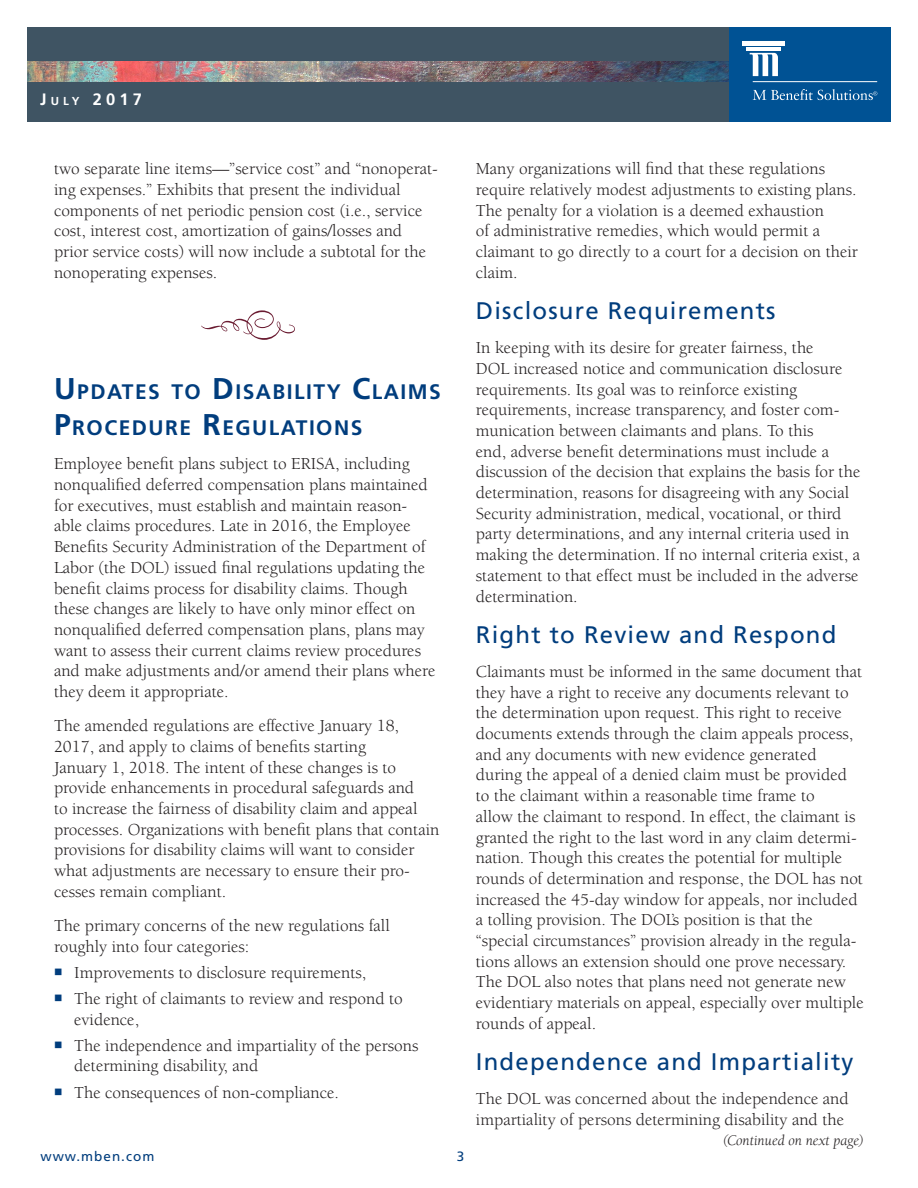
<style>
.page{position:relative;width:918px;height:1188px;background:#fff}
.page>*{position:absolute;margin:0;border:0;box-sizing:border-box;transform-origin:0 0}
.Flourish{font:72px "Type Embellishments Three Plain";color:#6a1b31}
.Subhead_1{font:24px "Frutiger LT Std";letter-spacing:.05em;color:#013d7d}
.Heading{font:700 21px/36px "Frutiger LT Std";letter-spacing:.07em;color:#013d7d}
.Body_Text{font:17.25px/20.7px "Berkeley Std";color:#231f20}
.Body_Before_Bullets{font:17.25px/20.7px "Berkeley Std";color:#231f20}
.t1{font:700 16.5px "Frutiger LT Std";color:#fff}
.Continued_on_next_pa{font:italic 15px "Berkeley Std";color:#231f20}
.t2{font:13.5px "Frutiger LT Std";letter-spacing:.075em;color:#013d7d}
.s1{font-size:11.55px}
.s2{font-size:30px}
</style>
<div class="page">
<div style="left:27px;top:27px;width:729px;height:95px;background:#3f5463"></div>
<img style="left:27px;top:61px;width:702px;height:21px">
<div style="left:729px;top:27px;width:162px;height:95px;background:#005294"></div>
<svg style="left:753px;top:89px;width:124px;height:11px"></svg>
<hr style="left:753px;top:81px;width:124px;height:1px;background:#fff">
<hr style="left:743px;top:41px;width:42px;height:4px;background:#fff">
<hr style="left:747px;top:47px;width:34px;height:3px;background:#fff">
<svg style="left:750px;top:53px;width:28px;height:23px"></svg>
<p class="t1" style="left:40px;top:89px;width:103px">J<span class="s1">ULY</span> 2017</p>
<p class="Body_Text" style="left:54px;top:159px;width:386px">two separate line items—”service cost” and “nonoperat&shy;ing expenses.” Exhibits that present the individual components of net periodic pension cost (i.e., service cost, interest cost, amortization of gains/losses and prior service costs) will now include a subtotal for the nonoperating expenses.</p>
<p class="Flourish" style="left:198px;top:297px;width:102px">[</p>
<p class="Heading" style="left:212px;top:374px;width:36px"><span class="s2">D</span> ISABI</p>
<p class="Heading" style="left:54px;top:374px;width:345px;text-indent:240px">LITY <span class="s2">C</span>LAIMS<br><span class="s2">P</span>ROCEDURE <span class="s2">R</span>EGULATIONS</p>
<p class="Body_Text" style="left:54px;top:454px;width:383px">Employee benefit plans subject to ERISA, including nonqualified deferred compensation plans maintained for executives, must establish and maintain reason&shy;able claims procedures. Late in 2016, the Employee Benefits Security Administration of the Department of Labor (the DOL) issued final regulations updating the benefit claims process for disability claims. Though these changes are likely to have only minor effect on nonqualified deferred compensation plans, plans may want to assess their current claims review procedures and make adjustments and/or amend their plans where they deem it appropriate.</p>
<p class="Body_Text" style="left:54px;top:716px;width:387px">The amended regulations are effective January 18, 2017, and apply to claims of benefits starting<br>January 1, 2018. The intent of these changes is to provide enhancements in procedural safeguards and<br>to increase the fairness of disability claim and appeal processes. Organizations with benefit plans that contain provisions for disability claims will want to consider what adjustments are necessary to ensure their pro&shy;cesses remain compliant.</p>
<p class="Body_Before_Bullets" style="left:54px;top:916px;width:337px">The primary concerns of the new regulations fall roughly into four categories:</p>
<p class="Body_Text" style="left:74px;top:962px;width:294px">Improvements to disclosure requirements,</p>
<p class="Body_Text" style="left:74px;top:988px;width:330px">The right of claimants to review and respond to evidence,</p>
<p class="Body_Text" style="left:74px;top:1035px;width:346px">The independence and impartiality of the persons determining disability, and</p>
<p class="Body_Text" style="left:74px;top:1082px;width:266px">The consequences of non-compliance.</p>
<p class="Heading" style="left:54px;top:374px;width:148px"><span class="s2">U</span> PDATES TO</p>
<p class="t2" style="left:40px;top:1148px;width:115px">www.mben.com</p>
<p class="t2" style="left:457px;top:1148px;width:9px">3</p>
<p class="Body_Text" style="left:476px;top:159px;width:384px">Many organizations will find that these regulations require relatively modest adjustments to existing plans.<br>The penalty for a violation is a deemed exhaustion<br>of administrative remedies, which would permit a claimant to go directly to a court for a decision on their claim.</p>
<p class="Subhead_1" style="left:476px;top:296px;width:301px">Disclosure Requirements</p>
<p class="Body_Text" style="left:476px;top:338px;width:386px">In keeping with its desire for greater fairness, the<br>DOL increased notice and communication disclosure requirements. Its goal was to reinforce existing requirements, increase transparency, and foster com&shy;munication between claimants and plans. To this<br>end, adverse benefit determinations must include a discussion of the decision that explains the basis for the determination, reasons for disagreeing with any Social Security administration, medical, vocational, or third party determinations, and any internal criteria used in making the determination. If no internal criteria exist, a statement to that effect must be included in the adverse determination.</p>
<p class="Subhead_1" style="left:476px;top:620px;width:362px">Right to Review and Respond</p>
<p class="Body_Text" style="left:476px;top:661px;width:389px">Claimants must be informed in the same document that they have a right to receive any documents relevant to the determination upon request. This right to receive documents extends through the claim appeals process, and any documents with new evidence generated during the appeal of a denied claim must be provided to the claimant within a reasonable time frame to<br>allow the claimant to respond. In effect, the claimant is granted the right to the last word in any claim determi&shy;nation. Though this creates the potential for multiple rounds of determination and response, the DOL has not increased the 45-day window for appeals, nor included a tolling provision. The DOL’s position is that the “special circumstances” provision already in the regula&shy;tions allows an extension should one prove necessary.<br>The DOL also notes that plans need not generate new evidentiary materials on appeal, especially over multiple rounds of appeal.</p>
<p class="Subhead_1" style="left:476px;top:1048px;width:379px">Independence and Impartiality</p>
<p class="Body_Text" style="left:476px;top:1089px;width:374px">The DOL was concerned about the independence and impartiality of persons determining disability and the</p>
<p class="Continued_on_next_pa" style="left:722px;top:1132px;width:143px">(Continued on next page)</p>
</div>
